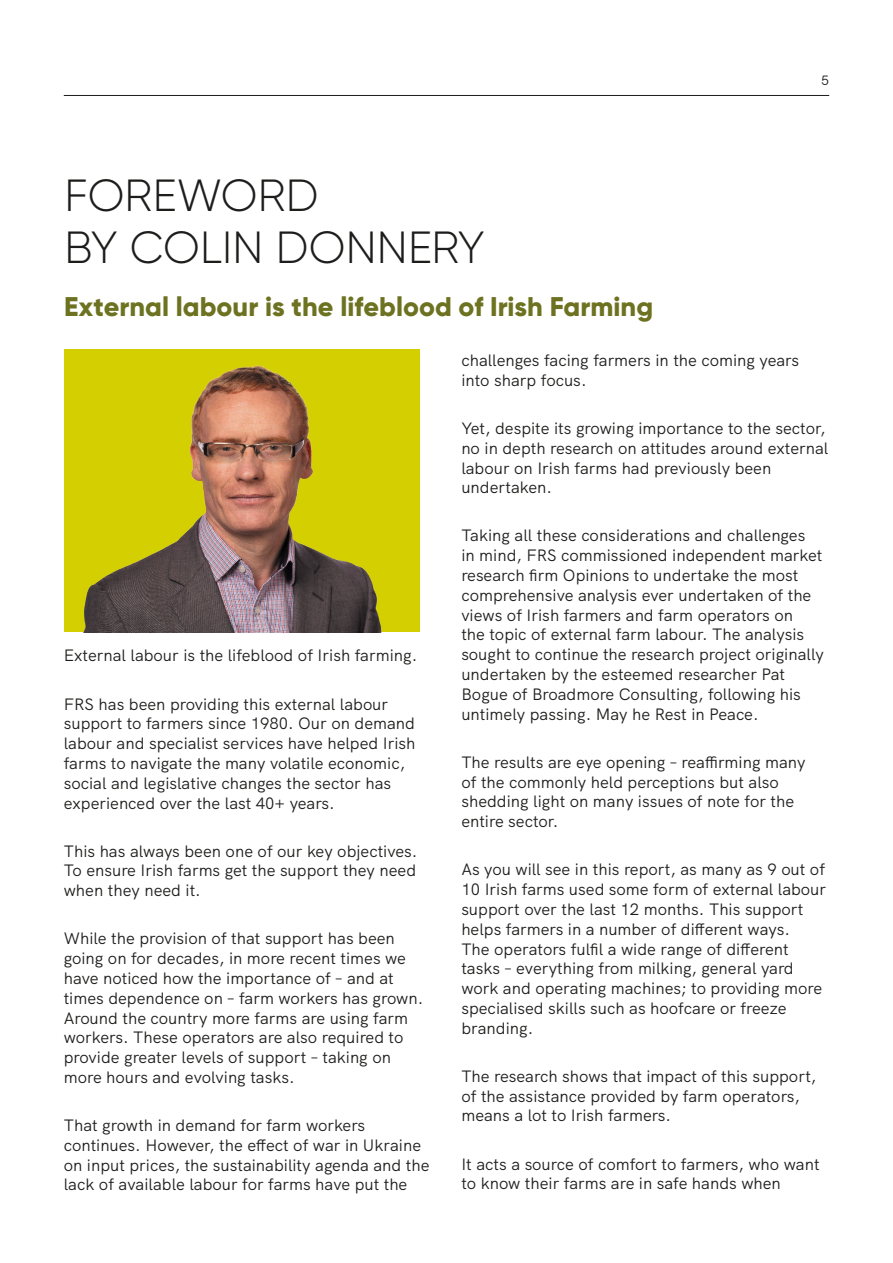
<style>
.page{position:relative;width:893px;height:1263px;background:#fff}
.page>*{position:absolute;margin:0;border:0;box-sizing:border-box;transform-origin:0 0}
.t1{font:300 45px/52.5px "Gilroy";letter-spacing:.005em;color:#1d1d1c}
.t2{font:800 27px "Gilroy";color:#6d7221}
.t3{font:16.5px/19.8px "HK Grotesk";color:#1d1d1c}
.t4{font:13.5px "HK Grotesk";color:#1d1d1c}
</style>
<div class="page">
<img style="left:64px;top:350px;width:351px;height:282px">
<hr style="left:64px;top:95px;width:765px;height:1px;background:#1d1d1c">
<h1 class="t1" style="left:64px;top:168px;width:422px">FOREWORD<br>BY COLIN DONNERY</h1>
<h2 class="t2" style="left:64px;top:289px;width:591px">External labour is the lifeblood of Irish Farming</h2>
<p class="t4" style="left:821px;top:70px;width:10px">5</p>
<p class="t3" style="left:64px;top:644px;width:355px">External labour is the lifeblood of Irish farming.</p>
<p class="t3" style="left:64px;top:692px;width:353px">FRS has been providing this external labour support to farmers since 1980. Our on demand labour and specialist services have helped Irish farms to navigate the many volatile economic, social and legislative changes the sector has experienced over the last 40+ years.</p>
<p class="t3" style="left:64px;top:839px;width:355px;text-align:justify">This has always been one of our key objectives.<br>To ensure Irish farms get the support they need when they need it.</p>
<p class="t3" style="left:64px;top:927px;width:361px">While the provision of that support has been going on for decades, in more recent times we have noticed how the importance of – and at times dependence on – farm workers has grown.<br>Around the country more farms are using farm workers. These operators are also required to provide greater levels of support – taking on more hours and evolving tasks.</p>
<p class="t3" style="left:64px;top:1114px;width:367px">That growth in demand for farm workers continues. However, the effect of war in Ukraine on input prices, the sustainability agenda and the lack of available labour for farms have put the</p>
<p class="t3" style="left:461px;top:349px;width:339px">challenges facing farmers in the coming years into sharp focus.</p>
<p class="t3" style="left:461px;top:417px;width:368px">Yet, despite its growing importance to the sector, no in depth research on attitudes around external labour on Irish farms had previously been undertaken.</p>
<p class="t3" style="left:461px;top:524px;width:364px">Taking all these considerations and challenges<br>in mind, FRS commissioned independent market research firm Opinions to undertake the most comprehensive analysis ever undertaken of the views of Irish farmers and farm operators on<br>the topic of external farm labour. The analysis sought to continue the research project originally undertaken by the esteemed researcher Pat Bogue of Broadmore Consulting, following his untimely passing. May he Rest in Peace.</p>
<p class="t3" style="left:461px;top:751px;width:346px">The results are eye opening – reaffirming many of the commonly held perceptions but also shedding light on many issues of note for the entire sector.</p>
<p class="t3" style="left:461px;top:858px;width:366px">As you will see in this report, as many as 9 out of 10 Irish farms used some form of external labour support over the last 12 months. This support helps farmers in a number of different ways.<br>The operators fulfil a wide range of different tasks – everything from milking, general yard work and operating machines; to providing more specialised skills such as hoofcare or freeze branding.</p>
<p class="t3" style="left:461px;top:1065px;width:356px">The research shows that impact of this support, of the assistance provided by farm operators, means a lot to Irish farmers.</p>
<p class="t3" style="left:461px;top:1152px;width:360px">It acts a source of comfort to farmers, who want to know their farms are in safe hands when</p>
</div>
